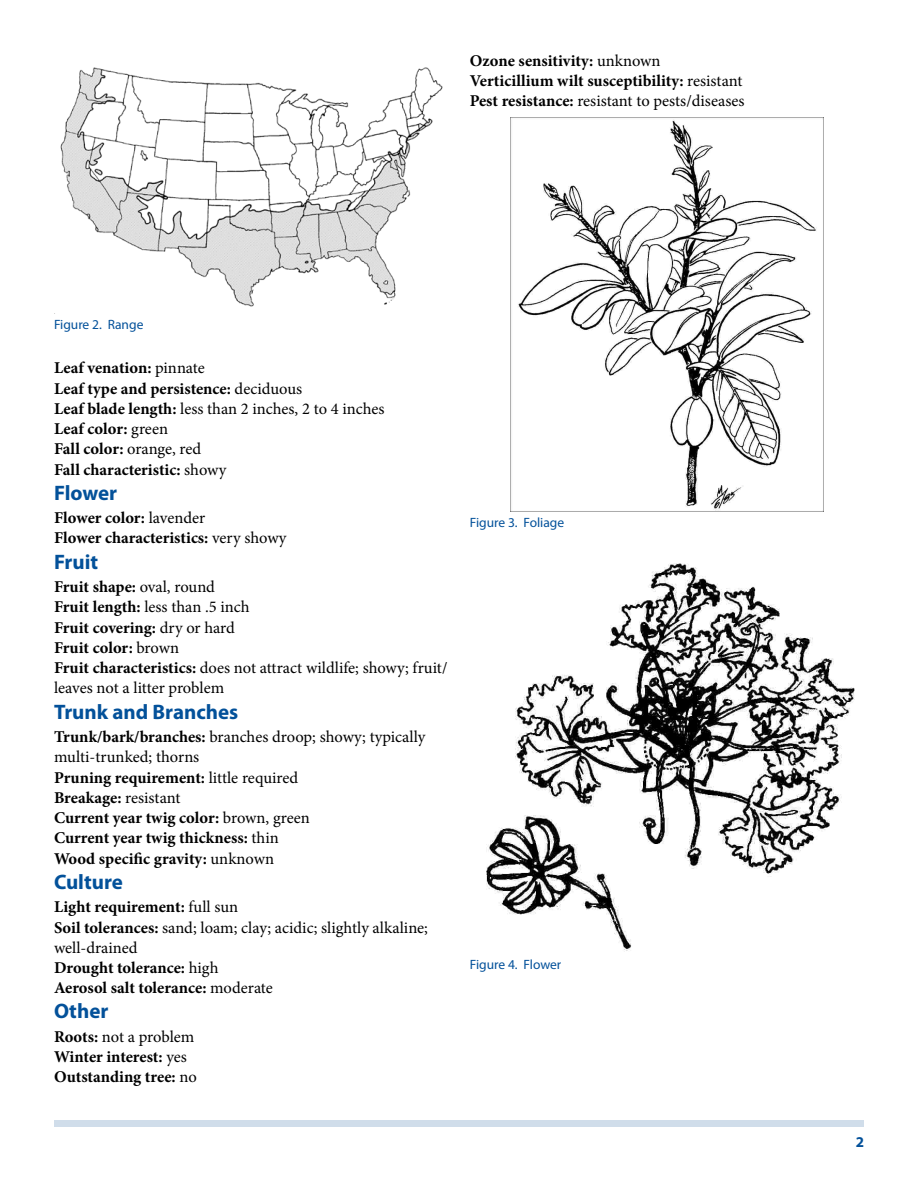
<style>
.page{position:relative;width:918px;height:1188px;background:#fff}
.page>*{position:absolute;margin:0;border:0;box-sizing:border-box;transform-origin:0 0}
.t1{font:700 21px "Myriad Pro";color:#03519a}
.t2{font:700 16.5px/20.2px "Minion Pro";color:#000}
.t3{font:16.5px/20.2px "Minion Pro";color:#000}
.t4{font:700 15px "Myriad Pro";color:#03519a}
.t5{font:13.5px "Myriad Pro";color:#03519a}
.s1{font-weight:400}
.s2{font-weight:700}
</style>
<div class="page">
<div style="left:54px;top:1120px;width:810px;height:7px;background:#d0ddea"></div>
<img style="left:60px;top:67px;width:383px;height:240px">
<img style="left:510px;top:117px;width:314px;height:394px">
<img style="left:486px;top:563px;width:369px;height:388px">
<p class="t2" style="left:470px;top:50px;width:276px">Ozone sensitivity: <span class="s1">unknown<br></span>Verticillium wilt susceptibility: <span class="s1">resistant<br></span>Pest resistance: <span class="s1">resistant to pests/diseases</span></p>
<p class="t5" style="left:54px;top:316px;width:91px">Figure 2. Range</p>
<p class="t2" style="left:54px;top:358px;width:332px">Leaf venation: <span class="s1">pinnate<br></span>Leaf type and persistence: <span class="s1">deciduous<br></span>Leaf blade length: <span class="s1">less than 2 inches, 2 to 4 inches<br></span>Leaf color: <span class="s1">green<br></span>Fall color: <span class="s1">orange, red<br></span>Fall characteristic: <span class="s1">showy</span></p>
<p class="t1" style="left:54px;top:479px;width:65px">Flower</p>
<p class="t2" style="left:54px;top:508px;width:234px">Flower color: <span class="s1">lavender<br></span>Flower characteristics: <span class="s1">very showy</span></p>
<p class="t1" style="left:54px;top:548px;width:46px">Fruit</p>
<p class="t3" style="left:54px;top:577px;width:395px"><span class="s2">Fruit shape:</span> oval, round<br><span class="s2">Fruit length:</span> less than .5 inch<br><span class="s2">Fruit covering:</span> dry or hard<br><span class="s2">Fruit color:</span> brown<br><span class="s2">Fruit characteristics:</span> does not attract wildlife; showy; fruit/ leaves not a litter problem</p>
<p class="t1" style="left:54px;top:698px;width:186px">Trunk and Branches</p>
<p class="t2" style="left:54px;top:727px;width:373px">Trunk/bark/branches: <span class="s1">branches droop; showy; typically multi-trunked; thorns<br></span>Pruning requirement: <span class="s1">little required<br></span>Breakage: <span class="s1">resistant<br></span>Current year twig color: <span class="s1">brown, green<br></span>Current year twig thickness: <span class="s1">thin<br></span>Wood specific gravity: <span class="s1">unknown</span></p>
<p class="t1" style="left:54px;top:868px;width:70px">Culture</p>
<p class="t2" style="left:54px;top:897px;width:376px">Light requirement: <span class="s1">full sun<br></span>Soil tolerances: <span class="s1">sand; loam; clay; acidic; slightly alkaline; well-drained<br></span>Drought tolerance: <span class="s1">high<br></span>Aerosol salt tolerance: <span class="s1">moderate</span></p>
<p class="t1" style="left:54px;top:998px;width:56px">Other</p>
<p class="t2" style="left:54px;top:1026px;width:144px">Roots: <span class="s1">not a problem<br></span>Winter interest: <span class="s1">yes<br></span>Outstanding tree: <span class="s1">no</span></p>
<p class="t5" style="left:470px;top:514px;width:96px">Figure 3. Foliage</p>
<p class="t5" style="left:470px;top:957px;width:93px">Figure 4. Flower</p>
<p class="t4" style="left:856px;top:1133px;width:10px">2</p>
</div>
